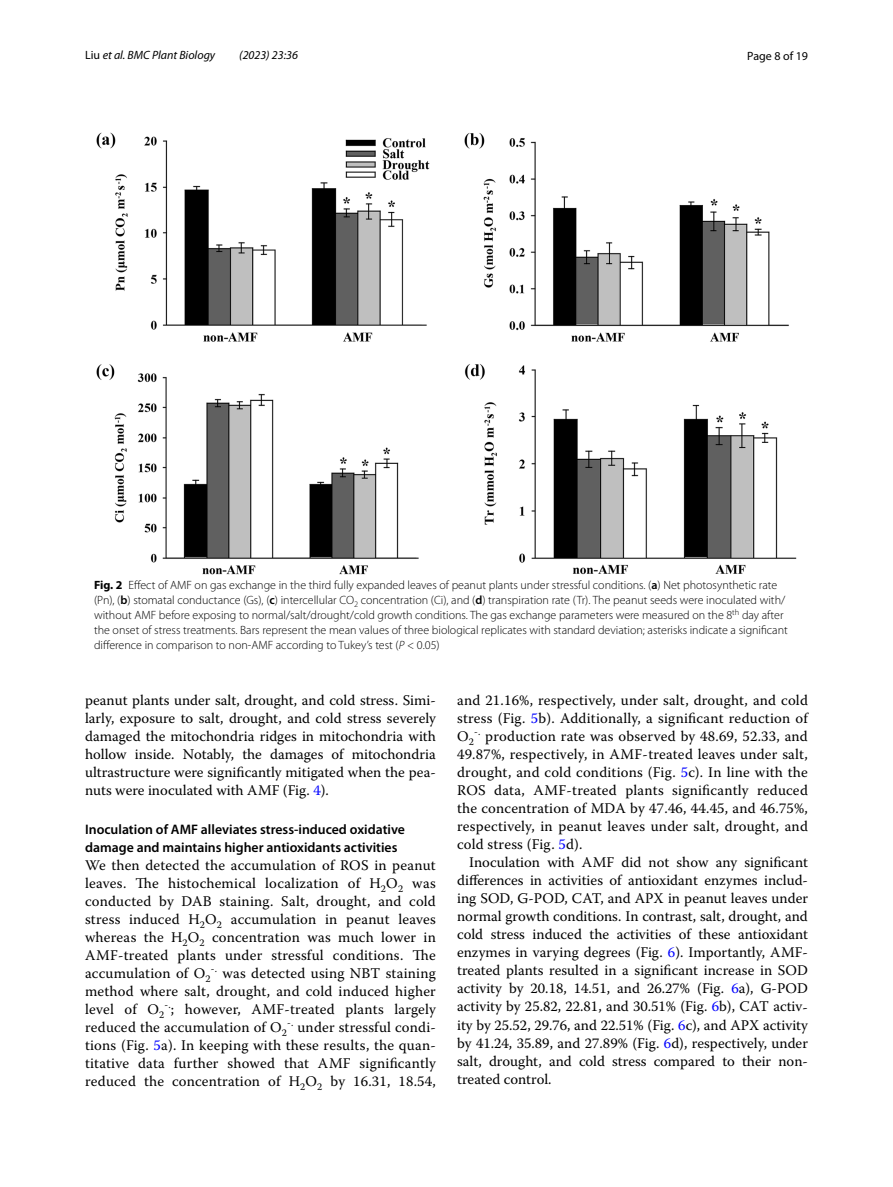
<style>
.page{position:relative;width:893px;height:1187px;background:#fff}
.page>*{position:absolute;margin:0;border:0;box-sizing:border-box;transform-origin:0 0}
.t1{font:14.7px/18px "Warnock Pro";letter-spacing:.005em;color:#000;text-align:justify}
.t2{font:600 13.8px/18px "Myriad Pro";color:#000}
.t3{font:300 12px/15px "Myriad Pro";color:#000}
.t4{font:italic 12px "Myriad Pro";color:#000}
.t5{font:12px "Myriad Pro";color:#000}
.s1{font-style:normal}
.s2{font-weight:700}
.s3{font-weight:600}
.s4{font-style:italic}
.s5{color:#00f}
</style>
<div class="page">
<img style="left:96px;top:133px;width:701px;height:441px">
<p class="t4" style="left:85px;top:48px;width:132px"><span class="s1">Liu</span> et al. BMC Plant Biology</p>
<p class="t4" style="left:239px;top:48px;width:60px">(2023) 23:36</p>
<p class="t5" style="left:747px;top:48px;width:62px">Page 8 of 19</p>
<p class="t3" style="left:94px;top:578px;width:695px"><span class="s2">Fig. 2</span> Effect of AMF on gas exchange in the third fully expanded leaves of peanut plants under stressful conditions. (<span class="s3">a</span>) Net photosynthetic rate (Pn), (<span class="s3">b</span>) stomatal conductance (Gs), (<span class="s3">c</span>) intercellular CO<sub>2</sub> concentration (Ci), and (<span class="s3">d</span>) transpiration rate (Tr). The peanut seeds were inoculated with/ without AMF before exposing to normal/salt/drought/cold growth conditions. The gas exchange parameters were measured on the 8<sup>th</sup> day after the onset of stress treatments. Bars represent the mean values of three biological replicates with standard deviation; asterisks indicate a significant difference in comparison to non-AMF according to Tukey’s test (<span class="s4">P</span> &lt; 0.05)</p>
<p class="t1" style="left:85px;top:691px;width:352px">peanut plants under salt, drought, and cold stress. Simi&shy;larly, exposure to salt, drought, and cold stress severely damaged the mitochondria ridges in mitochondria with hollow inside. Notably, the damages of mitochondria ultrastructure were significantly mitigated when the pea&shy;nuts were inoculated with AMF (Fig. <span class="s5">4</span>).</p>
<p class="t2" style="left:85px;top:820px;width:321px">Inoculation of AMF alleviates stress‑induced oxidative damage and maintains higher antioxidants activities</p>
<p class="t1" style="left:85px;top:856px;width:352px">We then detected the accumulation of ROS in peanut leaves. The histochemical localization of H<sub>2</sub>O<sub>2</sub> was conducted by DAB staining. Salt, drought, and cold stress induced H<sub>2</sub>O<sub>2</sub> accumulation in peanut leaves whereas the H<sub>2</sub>O<sub>2</sub> concentration was much lower in AMF-treated plants under stressful conditions. The accumulation of O<sub>2</sub><sup>-.</sup> was detected using NBT staining method where salt, drought, and cold induced higher level of O<sub>2</sub><sup>-.</sup>; however, AMF-treated plants largely reduced the accumulation of O<sub>2</sub><sup>-.</sup> under stressful condi&shy;tions (Fig. <span class="s5">5</span>a). In keeping with these results, the quan&shy;titative data further showed that AMF significantly reduced the concentration of H<sub>2</sub>O<sub>2</sub> by 16.31, 18.54,</p>
<p class="t1" style="left:457px;top:691px;width:352px">and 21.16%, respectively, under salt, drought, and cold stress (Fig. <span class="s5">5</span>b). Additionally, a significant reduction of O<sub>2</sub><sup>-.</sup> production rate was observed by 48.69, 52.33, and 49.87%, respectively, in AMF-treated leaves under salt, drought, and cold conditions (Fig. <span class="s5">5</span>c). In line with the ROS data, AMF-treated plants significantly reduced the concentration of MDA by 47.46, 44.45, and 46.75%, respectively, in peanut leaves under salt, drought, and cold stress (Fig. <span class="s5">5</span>d).</p>
<p class="t1" style="left:457px;top:853px;width:352px;text-indent:12px">Inoculation with AMF did not show any significant differences in activities of antioxidant enzymes includ&shy;ing SOD, G-POD, CAT, and APX in peanut leaves under normal growth conditions. In contrast, salt, drought, and cold stress induced the activities of these antioxidant enzymes in varying degrees (Fig. <span class="s5">6</span>). Importantly, AMF&shy;treated plants resulted in a significant increase in SOD activity by 20.18, 14.51, and 26.27% (Fig. <span class="s5">6</span>a), G-POD activity by 25.82, 22.81, and 30.51% (Fig. <span class="s5">6</span>b), CAT activ&shy;ity by 25.52, 29.76, and 22.51% (Fig. <span class="s5">6</span>c), and APX activity by 41.24, 35.89, and 27.89% (Fig. <span class="s5">6</span>d), respectively, under salt, drought, and cold stress compared to their non&shy;treated control.</p>
</div>
